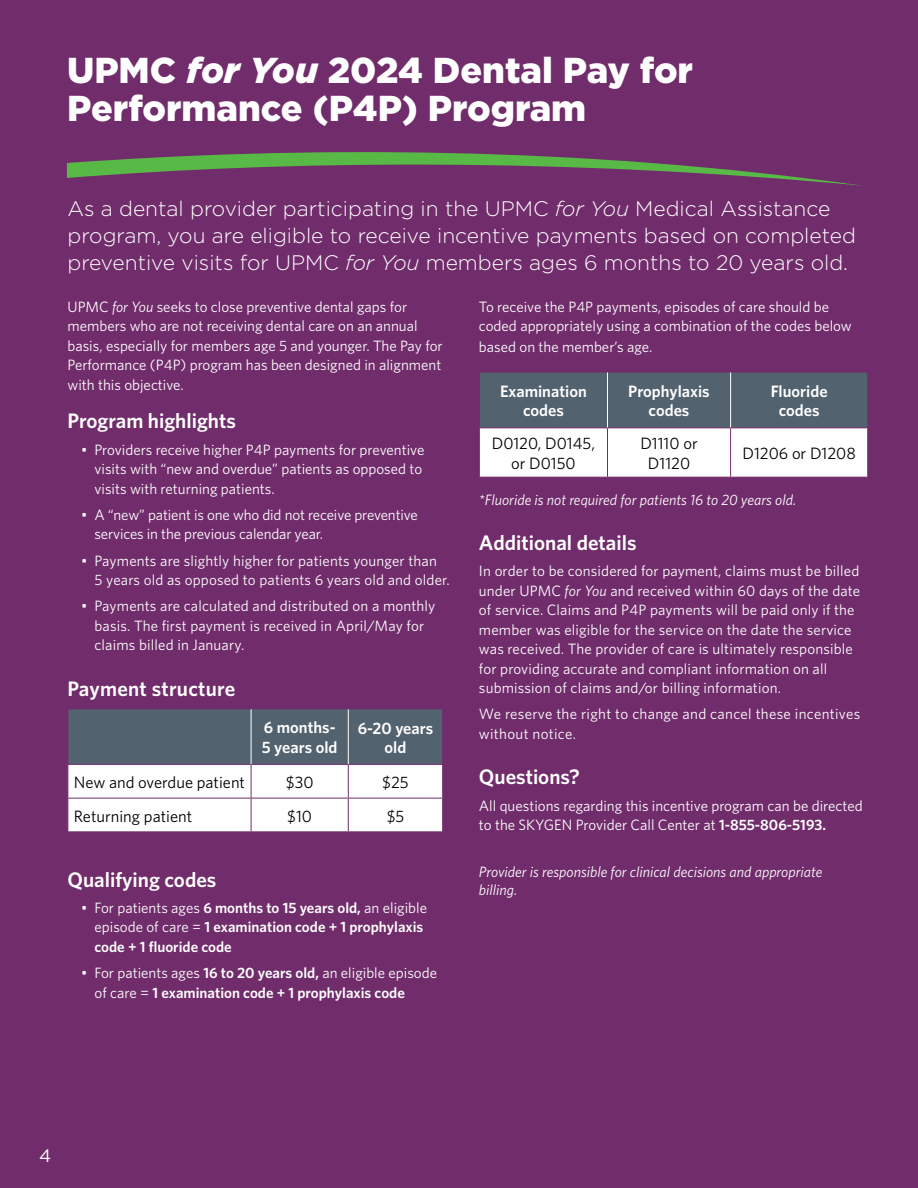
<style>
.page{position:relative;width:918px;height:1188px;background:#712c6b}
.page>*{position:absolute;margin:0;border:0;box-sizing:border-box;transform-origin:0 0}
.NEW_Headers{font:900 36px/38.1px "Gotham";color:#fff}
.t1{font:300 21px/27px "Gotham";color:#fff}
.Subheader{font:600 21px "Whitney";color:#fff}
.t2{font:18px "Gotham";color:#fff}
.t3{font:16.5px/19.8px "Whitney";color:#000;text-align:center}
.t4{font:600 16.5px/19.5px "Whitney";color:#fff;text-align:center}
.NEW_Body_Text{font:15px/19.5px "Whitney";color:#fff}
.t5{font:600 15px/19.5px "Whitney";color:#fff}
.NEW_Body_Text-2{font:italic 15px/18px "Whitney";color:#fff}
.NEW_Body_Text-3{font:15px/19.5px "Whitney";letter-spacing:.02em;color:#fff}
.s1{font-style:italic}
.s2{font-weight:600}
.s3{font-weight:400}
</style>
<div class="page">
<svg style="left:69px;top:710px;width:373px;height:121px;background:#b0b6bd"></svg>
<hr style="left:68px;top:764px;width:183px;height:1px;background:#712c6b">
<hr style="left:251px;top:764px;width:97px;height:1px;background:#712c6b">
<hr style="left:251px;top:765px;width:1px;height:33px;background:#712c6b">
<hr style="left:348px;top:764px;width:95px;height:1px;background:#712c6b">
<hr style="left:348px;top:765px;width:1px;height:33px;background:#712c6b">
<hr style="left:68px;top:798px;width:183px;height:1px;background:#712c6b">
<hr style="left:251px;top:798px;width:97px;height:1px;background:#712c6b">
<hr style="left:251px;top:798px;width:1px;height:33px;background:#712c6b">
<hr style="left:348px;top:798px;width:95px;height:1px;background:#712c6b">
<hr style="left:348px;top:798px;width:1px;height:33px;background:#712c6b">
<hr style="left:251px;top:709px;width:1px;height:55px;background:#fff">
<hr style="left:348px;top:709px;width:1px;height:55px;background:#fff">
<svg style="left:480px;top:373px;width:387px;height:104px;background:#a3abb2"></svg>
<hr style="left:479px;top:427px;width:128px;height:1px;background:#712c6b">
<hr style="left:607px;top:427px;width:124px;height:1px;background:#712c6b">
<hr style="left:607px;top:428px;width:1px;height:49px;background:#712c6b">
<hr style="left:731px;top:427px;width:137px;height:1px;background:#712c6b">
<hr style="left:730px;top:428px;width:1px;height:49px;background:#712c6b">
<hr style="left:607px;top:372px;width:1px;height:55px;background:#fff">
<hr style="left:730px;top:372px;width:1px;height:55px;background:#fff">
<svg style="left:67px;top:152px;width:795px;height:34px"></svg>
<h2 class="NEW_Headers" style="left:67px;top:51px;width:627px">UPMC <span class="s1">for You</span> 2024 Dental Pay for<br>Performance (P4P) Program</h2>
<p class="t1" style="left:68px;top:195px;width:790px">As a dental provider participating in the UPMC <span class="s1">for You</span> Medical Assistance program, you are eligible to receive incentive payments based on completed preventive visits for UPMC <span class="s1">for You</span> members ages 6 months to 20 years old.</p>
<p class="NEW_Body_Text" style="left:68px;top:296px;width:377px">UPMC <span class="s1">for You</span> seeks to close preventive dental gaps for members who are not receiving dental care on an annual basis, especially for members age 5 and younger. The Pay for Performance (P4P) program has been designed in alignment with this objective.</p>
<p class="Subheader" style="left:68px;top:407px;width:170px">Program highlights</p>
<p class="NEW_Body_Text" style="left:94px;top:439px;width:331px;text-indent:-14px">• Providers receive higher P4P payments for preventive visits with “new and overdue” patients as opposed to visits with returning patients.</p>
<p class="NEW_Body_Text" style="left:94px;top:505px;width:325px;text-indent:-14px">• A “new” patient is one who did not receive preventive services in the previous calendar year.</p>
<p class="NEW_Body_Text" style="left:94px;top:550px;width:357px;text-indent:-14px">• Payments are slightly higher for patients younger than<br>5 years old as opposed to patients 6 years old and older.</p>
<p class="NEW_Body_Text" style="left:94px;top:596px;width:342px;text-indent:-14px">• Payments are calculated and distributed on a monthly basis. The first payment is received in April/May for claims billed in January.</p>
<p class="Subheader" style="left:68px;top:675px;width:169px">Payment structure</p>
<p class="t4" style="left:262px;top:717px;width:77px;text-align:left">6 months-<br>5 years old</p>
<p class="t4" style="left:358px;top:718px;width:77px">6-20 years old</p>
<p class="t3" style="left:74px;top:772px;width:173px">New and overdue patient</p>
<p class="t3" style="left:286px;top:772px;width:29px">$30</p>
<p class="t3" style="left:382px;top:772px;width:28px">$25</p>
<p class="t3" style="left:74px;top:806px;width:120px">Returning patient</p>
<p class="t3" style="left:287px;top:806px;width:26px">$10</p>
<p class="t3" style="left:387px;top:806px;width:19px">$5</p>
<p class="NEW_Body_Text" style="left:479px;top:296px;width:374px">To receive the P4P payments, episodes of care should be coded appropriately using a combination of the codes below</p>
<p class="NEW_Body_Text" style="left:479px;top:337px;width:175px">based on the member’s age.</p>
<p class="t4" style="left:500px;top:381px;width:88px">Examination codes</p>
<p class="t4" style="left:628px;top:381px;width:83px">Prophylaxis codes</p>
<p class="t4" style="left:771px;top:381px;width:59px">Fluoride codes</p>
<p class="t3" style="left:492px;top:433px;width:105px">D0120, D0145, or D0150</p>
<p class="t3" style="left:640px;top:433px;width:59px">D1110 or<br>D1120</p>
<p class="t3" style="left:742px;top:443px;width:115px">D1206 or D1208</p>
<p class="NEW_Body_Text-2" style="left:479px;top:490px;width:319px">*Fluoride is not required for patients 16 to 20 years old.</p>
<p class="Subheader" style="left:479px;top:529px;width:159px">Additional details</p>
<p class="NEW_Body_Text" style="left:479px;top:561px;width:383px">In order to be considered for payment, claims must be billed under UPMC <span class="s1">for You</span> and received within 60 days of the date of service. Claims and P4P payments will be paid only if the member was eligible for the service on the date the service was received. The provider of care is ultimately responsible for providing accurate and compliant information on all submission of claims and/or billing information.</p>
<p class="NEW_Body_Text-3" style="left:479px;top:704px;width:383px">We reserve the right to change and cancel these incentives without notice.</p>
<p class="Subheader" style="left:479px;top:763px;width:103px">Questions?</p>
<p class="NEW_Body_Text" style="left:479px;top:795px;width:385px">All questions regarding this incentive program can be directed to the SKYGEN Provider Call Center at <span class="s2">1-855-806-5193.</span></p>
<p class="NEW_Body_Text-2" style="left:479px;top:862px;width:345px">Provider is responsible for clinical decisions and appropriate billing.</p>
<p class="Subheader" style="left:68px;top:865px;width:150px">Qualifying codes</p>
<p class="t5" style="left:94px;top:898px;width:334px;text-indent:-14px"><span class="s3">• For patients ages</span> 6 months to 15 years old, <span class="s3">an eligible episode of care =</span> 1 examination code + 1 prophylaxis code + 1 fluoride code</p>
<p class="t5" style="left:94px;top:963px;width:344px;text-indent:-14px"><span class="s3">• For patients ages</span> 16 to 20 years old, <span class="s3">an eligible episode of care =</span> 1 examination code + 1 prophylaxis code</p>
<p class="t2" style="left:39px;top:1144px;width:14px">4</p>
</div>
